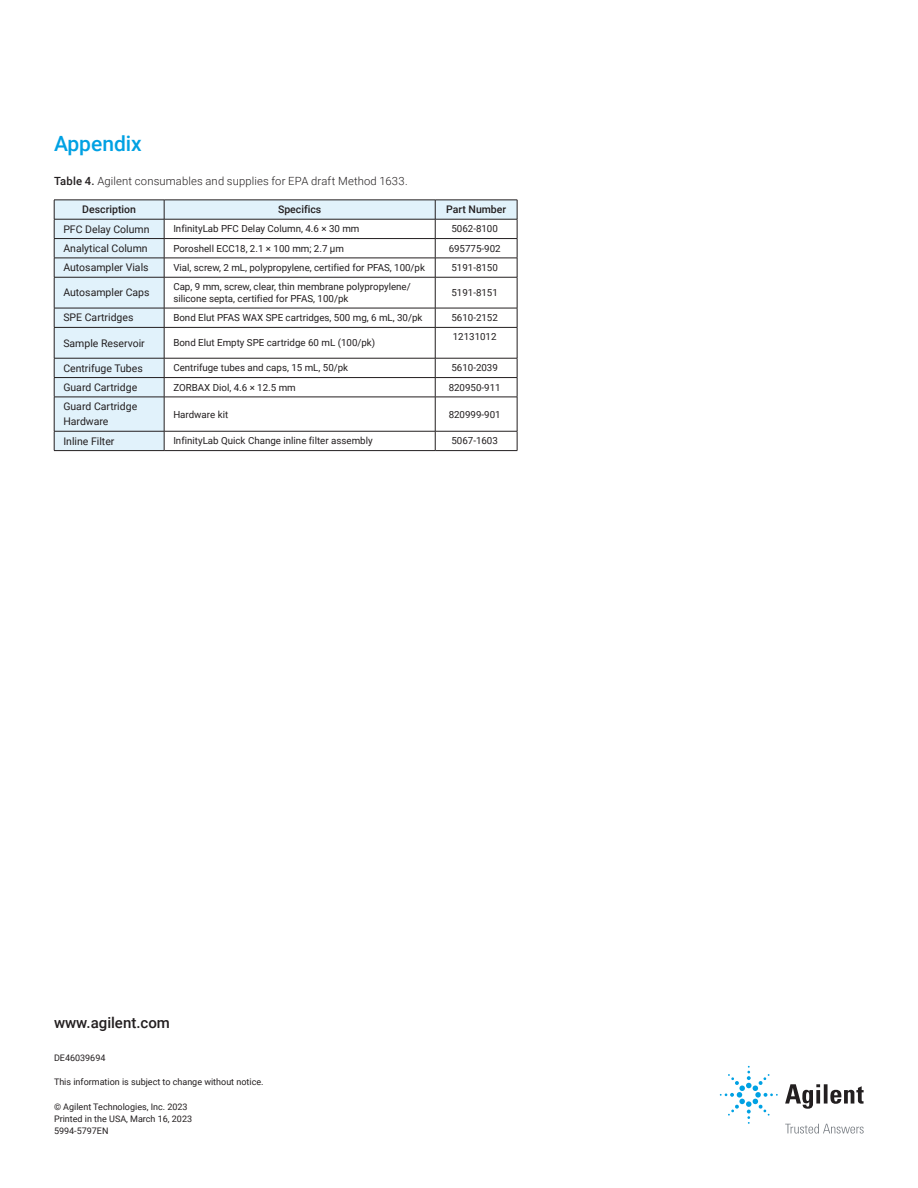
<style>
.page{position:relative;width:918px;height:1188px;background:#fff}
.page>*{position:absolute;margin:0;border:0;box-sizing:border-box;transform-origin:0 0}
.Header_1{font:500 21px "Roboto";color:#00a1e3}
.DATA_url{font:500 15px "Roboto";color:#231f20}
.t1{font:300 11.25px "Roboto";letter-spacing:.01em;color:#231f20}
.Table_text{font:10.5px/15px "Roboto";color:#231f20}
.Table_header{font:500 10.5px "Roboto";color:#231f20}
.Table_text_small_FL{font:9.75px/12px "Roboto";color:#231f20}
.Table_text_small_cen{font:9.75px "Roboto";color:#231f20}
.BROCHURE_Copyright{font:9px/12px "Roboto";color:#231f20}
.s1{font-weight:500}
</style>
<div class="page">
<svg style="left:55px;top:201px;width:462px;height:249px"></svg>
<hr style="left:54px;top:238px;width:110px;height:1px;background:#231f20">
<hr style="left:164px;top:238px;width:271px;height:1px;background:#231f20">
<hr style="left:435px;top:238px;width:82px;height:1px;background:#231f20">
<hr style="left:54px;top:258px;width:110px;height:1px;background:#231f20">
<hr style="left:164px;top:258px;width:271px;height:1px;background:#231f20">
<hr style="left:435px;top:258px;width:82px;height:1px;background:#231f20">
<hr style="left:54px;top:277px;width:110px;height:1px;background:#231f20">
<hr style="left:54px;top:277px;width:1px;height:31px;background:#231f20">
<hr style="left:164px;top:277px;width:271px;height:1px;background:#231f20">
<hr style="left:435px;top:277px;width:82px;height:1px;background:#231f20">
<hr style="left:54px;top:308px;width:110px;height:1px;background:#231f20">
<svg style="left:54px;top:308px;width:1px;height:19px"></svg>
<hr style="left:164px;top:308px;width:271px;height:1px;background:#231f20">
<hr style="left:435px;top:308px;width:82px;height:1px;background:#231f20">
<hr style="left:54px;top:327px;width:110px;height:1px;background:#231f20">
<hr style="left:54px;top:328px;width:1px;height:30px;background:#231f20">
<hr style="left:164px;top:327px;width:271px;height:1px;background:#231f20">
<hr style="left:435px;top:327px;width:82px;height:1px;background:#231f20">
<hr style="left:54px;top:358px;width:110px;height:1px;background:#231f20">
<hr style="left:164px;top:358px;width:271px;height:1px;background:#231f20">
<hr style="left:435px;top:358px;width:82px;height:1px;background:#231f20">
<hr style="left:54px;top:377px;width:110px;height:1px;background:#231f20">
<svg style="left:54px;top:358px;width:1px;height:39px"></svg>
<hr style="left:164px;top:377px;width:271px;height:1px;background:#231f20">
<hr style="left:435px;top:377px;width:82px;height:1px;background:#231f20">
<hr style="left:54px;top:397px;width:110px;height:1px;background:#231f20">
<hr style="left:54px;top:397px;width:1px;height:34px;background:#231f20">
<hr style="left:164px;top:397px;width:271px;height:1px;background:#231f20">
<hr style="left:435px;top:397px;width:82px;height:1px;background:#231f20">
<hr style="left:54px;top:431px;width:110px;height:1px;background:#231f20">
<svg style="left:54px;top:431px;width:1px;height:19px"></svg>
<hr style="left:164px;top:431px;width:271px;height:1px;background:#231f20">
<hr style="left:435px;top:431px;width:82px;height:1px;background:#231f20">
<hr style="left:54px;top:450px;width:110px;height:1px;background:#231f20">
<hr style="left:435px;top:219px;width:82px;height:1px;background:#231f20">
<svg style="left:435px;top:201px;width:1px;height:76px"></svg>
<hr style="left:435px;top:277px;width:1px;height:31px;background:#231f20">
<hr style="left:517px;top:277px;width:1px;height:31px;background:#231f20">
<svg style="left:435px;top:308px;width:1px;height:19px"></svg>
<svg style="left:517px;top:308px;width:1px;height:19px"></svg>
<hr style="left:435px;top:328px;width:1px;height:30px;background:#231f20">
<hr style="left:517px;top:328px;width:1px;height:30px;background:#231f20">
<svg style="left:435px;top:358px;width:1px;height:39px"></svg>
<svg style="left:517px;top:358px;width:1px;height:39px"></svg>
<hr style="left:435px;top:397px;width:1px;height:34px;background:#231f20">
<hr style="left:517px;top:397px;width:1px;height:34px;background:#231f20">
<svg style="left:435px;top:431px;width:1px;height:19px"></svg>
<svg style="left:517px;top:431px;width:1px;height:19px"></svg>
<hr style="left:435px;top:450px;width:82px;height:1px;background:#231f20">
<svg style="left:164px;top:201px;width:1px;height:76px"></svg>
<hr style="left:164px;top:277px;width:1px;height:31px;background:#231f20">
<svg style="left:164px;top:308px;width:1px;height:19px"></svg>
<hr style="left:164px;top:328px;width:1px;height:30px;background:#231f20">
<svg style="left:164px;top:358px;width:1px;height:39px"></svg>
<hr style="left:164px;top:397px;width:1px;height:34px;background:#231f20">
<svg style="left:164px;top:431px;width:1px;height:19px"></svg>
<hr style="left:164px;top:450px;width:271px;height:1px;background:#231f20">
<hr style="left:54px;top:200px;width:110px;height:1px;background:#231f20">
<svg style="left:54px;top:200px;width:1px;height:77px"></svg>
<hr style="left:164px;top:200px;width:271px;height:1px;background:#231f20">
<hr style="left:435px;top:200px;width:82px;height:1px;background:#231f20">
<svg style="left:517px;top:200px;width:1px;height:77px"></svg>
<hr style="left:54px;top:219px;width:110px;height:1px;background:#231f20">
<hr style="left:164px;top:219px;width:271px;height:1px;background:#231f20">
<svg style="left:785px;top:1084px;width:79px;height:25px"></svg>
<svg style="left:720px;top:1066px;width:58px;height:58px"></svg>
<svg style="left:785px;top:1124px;width:79px;height:10px"></svg>
<p class="Header_1" style="left:54px;top:129px;width:89px">Appendix</p>
<p class="t1" style="left:54px;top:173px;width:355px"><span class="s1">Table 4.</span> Agilent consumables and supplies for EPA draft Method 1633.</p>
<p class="Table_header" style="left:82px;top:202px;width:55px">Description</p>
<p class="Table_header" style="left:278px;top:202px;width:45px">Specifics</p>
<p class="Table_header" style="left:446px;top:202px;width:62px">Part Number</p>
<p class="Table_text" style="left:63px;top:221px;width:88px">PFC Delay Column</p>
<p class="Table_text_small_FL" style="left:173px;top:223px;width:188px">InfinityLab PFC Delay Column, 4.6 × 30 mm</p>
<p class="Table_text_small_cen" style="left:451px;top:222px;width:48px">5062-8100</p>
<p class="Table_text" style="left:63px;top:240px;width:86px">Analytical Column</p>
<p class="Table_text_small_FL" style="left:173px;top:242px;width:172px">Poroshell ECC18, 2.1 × 100 mm; 2.7 μm</p>
<p class="Table_text_small_cen" style="left:449px;top:241px;width:54px">695775-902</p>
<p class="Table_text" style="left:63px;top:260px;width:87px">Autosampler Vials</p>
<p class="Table_text_small_FL" style="left:173px;top:261px;width:253px">Vial, screw, 2 mL, polypropylene, certified for PFAS, 100/pk</p>
<p class="Table_text_small_cen" style="left:451px;top:261px;width:48px">5191-8150</p>
<p class="Table_text" style="left:63px;top:285px;width:88px">Autosampler Caps</p>
<p class="Table_text_small_FL" style="left:173px;top:280px;width:239px">Cap, 9 mm, screw, clear, thin membrane polypropylene/ silicone septa, certified for PFAS, 100/pk</p>
<p class="Table_text_small_cen" style="left:451px;top:286px;width:48px">5191-8151</p>
<p class="Table_text" style="left:63px;top:310px;width:72px">SPE Cartridges</p>
<p class="Table_text_small_FL" style="left:173px;top:311px;width:251px">Bond Elut PFAS WAX SPE cartridges, 500 mg, 6 mL, 30/pk</p>
<p class="Table_text_small_cen" style="left:451px;top:311px;width:48px">5610-2152</p>
<p class="Table_text" style="left:63px;top:335px;width:83px">Sample Reservoir</p>
<p class="Table_text_small_FL" style="left:173px;top:336px;width:203px">Bond Elut Empty SPE cartridge 60 mL (100/pk)</p>
<p class="Table_text_small_cen" style="left:453px;top:330px;width:45px">12131012</p>
<p class="Table_text" style="left:63px;top:360px;width:81px">Centrifuge Tubes</p>
<p class="Table_text_small_FL" style="left:173px;top:362px;width:176px">Centrifuge tubes and caps, 15 mL, 50/pk</p>
<p class="Table_text_small_cen" style="left:451px;top:361px;width:48px">5610-2039</p>
<p class="Table_text" style="left:63px;top:379px;width:75px">Guard Cartridge</p>
<p class="Table_text_small_FL" style="left:173px;top:381px;width:124px">ZORBAX Diol, 4.6 × 12.5 mm</p>
<p class="Table_text_small_cen" style="left:449px;top:380px;width:54px">820950-911</p>
<p class="Table_text" style="left:63px;top:399px;width:75px">Guard Cartridge<br>Hardware</p>
<p class="Table_text_small_FL" style="left:173px;top:408px;width:56px">Hardware kit</p>
<p class="Table_text_small_cen" style="left:449px;top:407px;width:54px">820999-901</p>
<p class="Table_text" style="left:63px;top:433px;width:53px">Inline Filter</p>
<p class="Table_text_small_FL" style="left:173px;top:435px;width:201px">InfinityLab Quick Change inline filter assembly</p>
<p class="Table_text_small_cen" style="left:451px;top:434px;width:48px">5067-1603</p>
<p class="DATA_url" style="left:54px;top:1012px;width:117px">www.agilent.com</p>
<p class="BROCHURE_Copyright" style="left:54px;top:1051px;width:53px">DE46039694</p>
<p class="BROCHURE_Copyright" style="left:54px;top:1076px;width:211px">This information is subject to change without notice.</p>
<p class="BROCHURE_Copyright" style="left:54px;top:1100px;width:140px">© Agilent Technologies, Inc. 2023<br>Printed in the USA, March 16, 2023<br>5994-5797EN</p>
</div>
